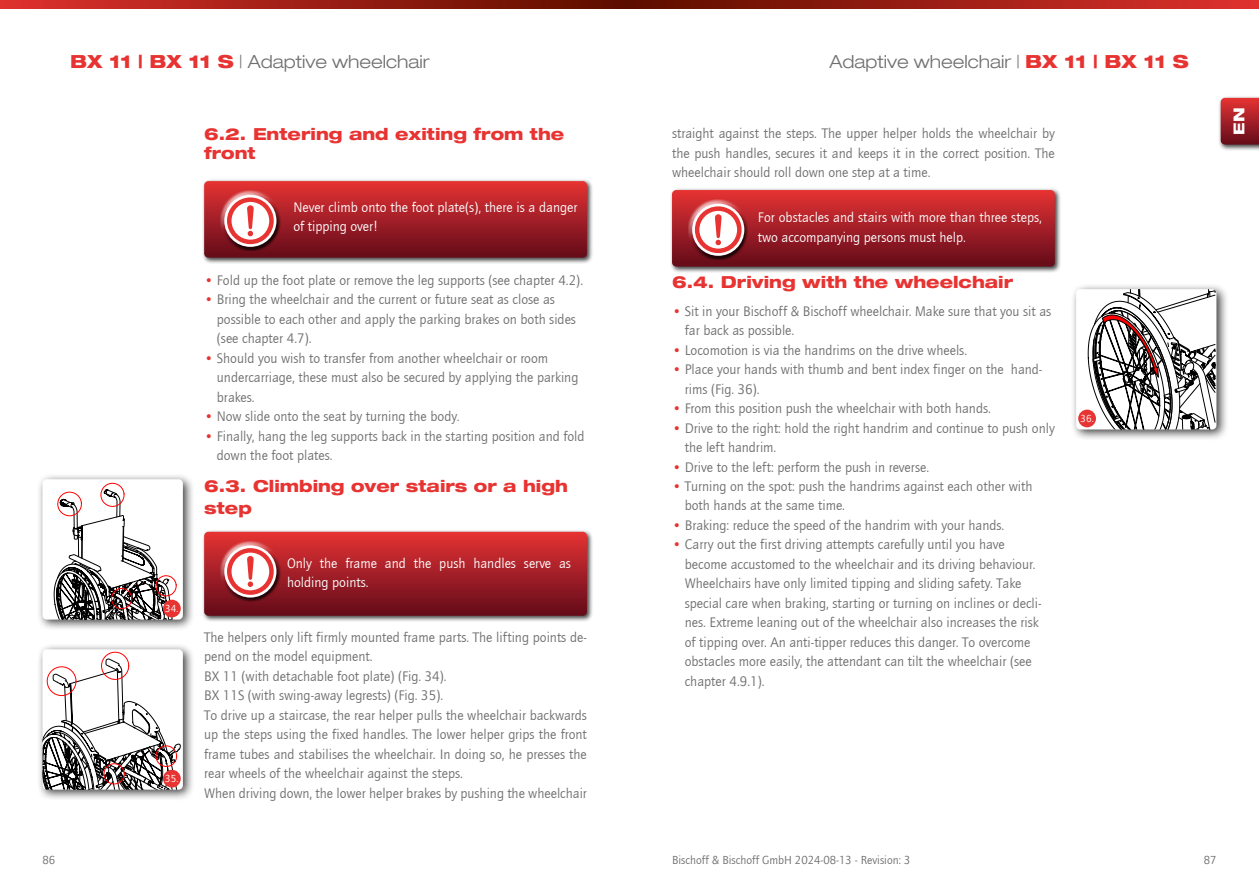
<style>
.page{position:relative;width:1259px;height:893px;background:#fff}
.page>*{position:absolute;margin:0;border:0;box-sizing:border-box;transform-origin:0 0}
.t1{font:300 18px "Helve Neu Lig Ext";color:#706f6f}
.t2{font:800 16.5px/19.5px "Helve Neu Hea Ext";color:#e73331}
.t3{font:800 15px "Helve Neu Hea Ext";color:#fff}
.t4{font:14.25px/19.5px "Quay Sans";color:#706f6f}
.t5{font:14.25px/19.5px "Quay Sans";color:#fff}
.t6{font:12px "Quay Sans";color:#706f6f}
.t7{font:10.5px "Quay Sans";color:#fff}
.s1{font-family:"Helve Neu Hea Ext";font-weight:800;color:#e73331}
.s2{color:#e73331}
</style>
<div class="page">
<svg style="left:0;top:0;width:629px;height:9px;background:#9c1e15"></svg>
<svg style="left:629px;top:0;width:630px;height:9px;background:#9d1e15"></svg>
<div style="left:1218px;top:96px;width:41px;height:55px;background:#000;opacity:.75"></div>
<svg style="left:1220px;top:98px;width:39px;height:47px;background:#a4232b"></svg>
<div style="left:201px;top:179px;width:392px;height:85px;background:#000;opacity:.75"></div>
<svg style="left:204px;top:181px;width:383px;height:77px;background:#a82b31"></svg>
<div style="left:227px;top:197px;width:47px;height:47px;border:4px solid #e73331;border-radius:50%"></div>
<div style="left:201px;top:529px;width:392px;height:93px;background:#000;opacity:.75"></div>
<svg style="left:204px;top:532px;width:383px;height:84px;background:#a72930"></svg>
<div style="left:227px;top:548px;width:47px;height:47px;border:4px solid #e73331;border-radius:50%"></div>
<div style="left:669px;top:188px;width:392px;height:85px;background:#000;opacity:.75"></div>
<svg style="left:672px;top:190px;width:382px;height:77px;background:#a82a31"></svg>
<div style="left:695px;top:206px;width:46px;height:47px;border:4px solid #e73331;border-radius:50%"></div>
<div style="left:37px;top:473px;width:158px;height:158px;background:#000;opacity:.75"></div>
<div style="left:43px;top:479px;width:140px;height:141px;background:#fff;border-radius:4px"></div>
<svg style="left:45px;top:479px;width:132px;height:144px"></svg>
<div style="left:163px;top:600px;width:18px;height:17px;background:#e73331;border-radius:50%"></div>
<div style="left:37px;top:643px;width:158px;height:159px;background:#000;opacity:.75"></div>
<svg style="left:43px;top:649px;width:138px;height:143px"></svg>
<div style="left:163px;top:770px;width:18px;height:17px;background:#e73331;border-radius:50%"></div>
<div style="left:1070px;top:283px;width:159px;height:158px;background:#000;opacity:.75"></div>
<div style="left:1076px;top:289px;width:140px;height:140px;background:#fff;border-radius:4px"></div>
<svg style="left:1084px;top:289px;width:132px;height:151px"></svg>
<div style="left:1078px;top:410px;width:18px;height:17px;background:#e73331;border-radius:50%"></div>
<p class="t1" style="left:70px;top:50px;width:361px"><span class="s1">BX 11 | BX 11 S</span> | Adaptive wheelchair</p>
<p class="t1" style="left:829px;top:50px;width:361px">Adaptive wheelchair | <span class="s1">BX 11 | BX 11 S</span></p>
<p class="t7" style="left:165px;top:603px;width:15px">34.</p>
<p class="t7" style="left:165px;top:773px;width:15px">35.</p>
<p class="t2" style="left:204px;top:123px;width:362px">6.2. Entering and exiting from the front</p>
<p class="t5" style="left:293px;top:198px;width:285px">Never climb onto the foot plate(s), there is a danger of tipping over!</p>
<p class="t4" style="left:204px;top:270px;width:380px"><span class="s2">•</span> Fold up the foot plate or remove the leg supports (see chapter 4.2).</p>
<p class="t4" style="left:217px;top:290px;width:360px;text-indent:-13px"><span class="s2">•</span> Bring the wheelchair and the current or future seat as close as possible to each other and apply the parking brakes on both sides (see chapter 4.7).</p>
<p class="t4" style="left:217px;top:348px;width:363px;text-indent:-13px"><span class="s2">•</span> Should you wish to transfer from another wheelchair or room undercarriage, these must also be secured by applying the parking brakes.</p>
<p class="t4" style="left:204px;top:407px;width:257px"><span class="s2">•</span> Now slide onto the seat by turning the body.</p>
<p class="t4" style="left:217px;top:426px;width:369px;text-indent:-13px"><span class="s2">•</span> Finally, hang the leg supports back in the starting position and fold down the foot plates.</p>
<p class="t2" style="left:204px;top:475px;width:365px;line-height:21.6px">6.3. Climbing over stairs or a high step</p>
<p class="t5" style="left:287px;top:554px;width:285px">Only the frame and the push handles serve as holding points.</p>
<p class="t4" style="left:204px;top:627px;width:384px">The helpers only lift firmly mounted frame parts. The lifting points de&shy;pend on the model equipment.<br>BX 11 (with detachable foot plate) (Fig. 34).<br>BX 11S (with swing-away legrests) (Fig. 35).<br>To drive up a staircase, the rear helper pulls the wheelchair backwards up the steps using the fixed handles. The lower helper grips the front frame tubes and stabilises the wheelchair. In doing so, he presses the rear wheels of the wheelchair against the steps.<br>When driving down, the lower helper brakes by pushing the wheelchair</p>
<p class="t4" style="left:672px;top:124px;width:384px;text-align:justify">straight against the steps. The upper helper holds the wheelchair by the push handles, secures it and keeps it in the correct position. The wheelchair should roll down one step at a time.</p>
<p class="t5" style="left:758px;top:208px;width:285px">For obstacles and stairs with more than three steps, two accompanying persons must help.</p>
<p class="t2" style="left:672px;top:271px;width:343px">6.4. Driving with the wheelchair</p>
<p class="t4" style="left:685px;top:301px;width:368px;text-indent:-13px"><span class="s2">•</span> Sit in your Bischoff &amp; Bischoff wheelchair. Make sure that you sit as far back as possible.</p>
<p class="t4" style="left:672px;top:340px;width:296px"><span class="s2">•</span> Locomotion is via the handrims on the drive wheels.</p>
<p class="t4" style="left:685px;top:360px;width:359px;text-indent:-13px"><span class="s2">•</span> Place your hands with thumb and bent index finger on the hand&shy;rims (Fig. 36).</p>
<p class="t4" style="left:672px;top:399px;width:320px"><span class="s2">•</span> From this position push the wheelchair with both hands.</p>
<p class="t4" style="left:685px;top:418px;width:371px;text-indent:-13px"><span class="s2">•</span> Drive to the right: hold the right handrim and continue to push only the left handrim.</p>
<p class="t4" style="left:672px;top:457px;width:259px"><span class="s2">•</span> Drive to the left: perform the push in reverse.</p>
<p class="t4" style="left:685px;top:477px;width:349px;text-indent:-13px"><span class="s2">•</span> Turning on the spot: push the handrims against each other with both hands at the same time.</p>
<p class="t4" style="left:672px;top:516px;width:334px"><span class="s2">•</span> Braking: reduce the speed of the handrim with your hands.</p>
<p class="t4" style="left:685px;top:535px;width:358px;text-indent:-13px"><span class="s2">•</span> Carry out the first driving attempts carefully until you have become accustomed to the wheelchair and its driving behaviour.<br>Wheelchairs have only limited tipping and sliding safety. Take special care when braking, starting or turning on inclines or decli&shy;nes. Extreme leaning out of the wheelchair also increases the risk of tipping over. An anti-tipper reduces this danger. To overcome obstacles more easily, the attendant can tilt the wheelchair (see chapter 4.9.1).</p>
<p class="t7" style="left:1080px;top:413px;width:15px">36.</p>
<p class="t3" style="left:1229px;top:135px;width:28px;rotate:-90deg">EN</p>
<p class="t6" style="left:672px;top:853px;width:240px">Bischoff &amp; Bischoff GmbH 2024-08-13 - Revision: 3</p>
<p class="t6" style="left:43px;top:853px;width:14px">86</p>
<p class="t6" style="left:1203px;top:853px;width:14px">87</p>
</div>
